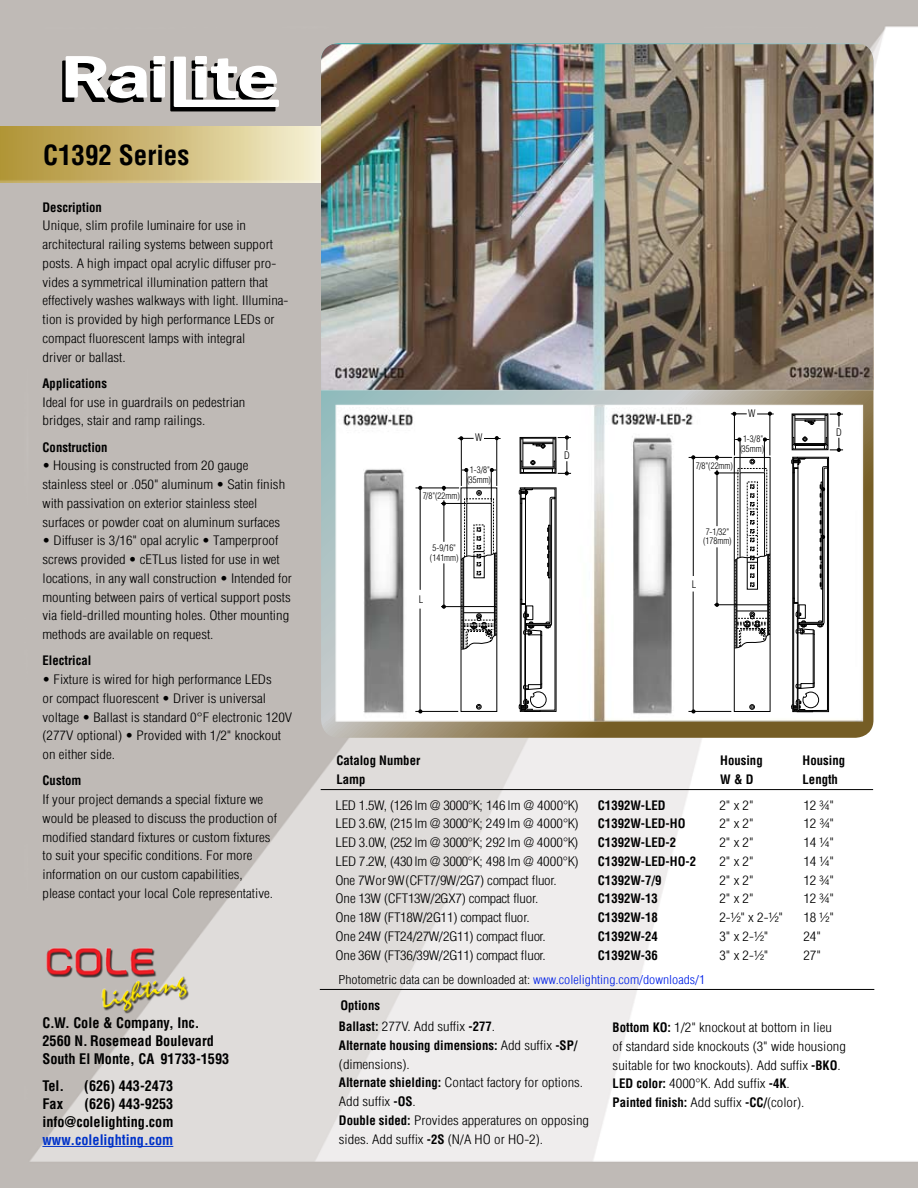
<style>
.page{position:relative;width:918px;height:1188px;background:#fff}
.page>*{position:absolute;margin:0;border:0;box-sizing:border-box;transform-origin:0 0}
.t1{font:700 condensed 27px "Helvetica";color:#000}
.t2{font:700 condensed 14.25px/18px "Helvetica";color:#000}
.t3{font:700 condensed 14.25px "Helvetica";color:#0032c8}
.t4{font:300 condensed 12.75px/18.8px "Helvetica";color:#000;scale:1.15 1}
.t5{font:300 condensed 12.75px/18.8px "Helvetica";color:#000}
.t6{font:300 condensed 12.75px "Helvetica";letter-spacing:-.02em;color:#000;scale:1.15 1}
.t7{font:700 condensed 12.75px/18.8px "Helvetica";color:#000}
.t8{font:300 condensed 12px "Helvetica";color:#000;scale:1.15 1}
.t9{font:300 condensed 10.2px "Helvetica";color:#000}
.t10{font:300 condensed 8.85px/9.6px "Helvetica";color:#000;text-align:center}
.s1{color:#0020e7}
.s2{font-weight:300}
.s3{font-weight:700}
</style>
<div class="page">
<img style="left:0;top:0;width:918px;height:1188px">
<img style="left:0;top:127px;width:321px;height:55px">
<hr style="left:321px;top:789px;width:552px;height:1px;background:#000">
<hr style="left:320px;top:989px;width:554px;height:1px;background:#000">
<hr style="left:42px;top:1146px;width:131px;height:1px;background:#0032c8">
<img style="left:46px;top:945px;width:145px;height:70px">
<img style="left:321px;top:44px;width:552px;height:693px">
<svg style="left:61px;top:55px;width:219px;height:57px"></svg>
<svg style="left:476px;top:704px;width:5px;height:5px"></svg>
<hr style="left:461px;top:438px;width:1px;height:48px;background:#000">
<hr style="left:497px;top:438px;width:1px;height:48px;background:#000">
<svg style="left:458px;top:437px;width:16px;height:3px"></svg>
<svg style="left:484px;top:436px;width:17px;height:4px"></svg>
<hr style="left:416px;top:488px;width:43px;height:1px;background:#000">
<hr style="left:415px;top:711px;width:43px;height:1px;background:#000">
<hr style="left:420px;top:609px;width:1px;height:103px;background:#000">
<hr style="left:420px;top:488px;width:1px;height:102px;background:#000">
<svg style="left:520px;top:436px;width:51px;height:39px"></svg>
<svg style="left:519px;top:488px;width:36px;height:224px"></svg>
<hr style="left:467px;top:470px;width:1px;height:33px;background:#000">
<hr style="left:491px;top:470px;width:1px;height:32px;background:#000">
<svg style="left:462px;top:468px;width:6px;height:4px"></svg>
<svg style="left:490px;top:468px;width:6px;height:4px"></svg>
<svg style="left:441px;top:486px;width:56px;height:164px"></svg>
<div style="left:734px;top:457px;width:36px;height:255px;border:1px solid #000"></div>
<svg style="left:750px;top:704px;width:5px;height:6px"></svg>
<svg style="left:791px;top:412px;width:52px;height:300px"></svg>
<hr style="left:734px;top:414px;width:1px;height:41px;background:#000">
<hr style="left:770px;top:414px;width:1px;height:41px;background:#000">
<svg style="left:731px;top:412px;width:16px;height:4px"></svg>
<svg style="left:757px;top:412px;width:17px;height:3px"></svg>
<hr style="left:689px;top:457px;width:43px;height:1px;background:#000">
<hr style="left:688px;top:711px;width:43px;height:1px;background:#000">
<hr style="left:693px;top:592px;width:1px;height:120px;background:#000">
<hr style="left:693px;top:457px;width:1px;height:119px;background:#000">
<hr style="left:740px;top:440px;width:1px;height:32px;background:#000">
<hr style="left:764px;top:439px;width:1px;height:33px;background:#000">
<svg style="left:735px;top:438px;width:6px;height:3px"></svg>
<svg style="left:763px;top:438px;width:6px;height:3px"></svg>
<svg style="left:714px;top:456px;width:57px;height:192px"></svg>
<h1 class="t1" style="left:43px;top:138px;width:148px">C1392 Series</h1>
<p class="t7" style="left:43px;top:197px;width:61px">Description</p>
<p class="t4" style="left:43px;top:216px;width:215px">Unique, slim profile luminaire for use in architectural railing systems between support posts. A high impact opal acrylic diffuser pro&shy;vides a symmetrical illumination pattern that effectively washes walkways with light. Illumina&shy;tion is provided by high performance LEDs or compact fluorescent lamps with integral<br>driver or ballast.</p>
<p class="t7" style="left:43px;top:374px;width:66px">Applications</p>
<p class="t4" style="left:43px;top:393px;width:178px">Ideal for use in guardrails on pedestrian bridges, stair and ramp railings.</p>
<p class="t7" style="left:43px;top:437px;width:67px">Construction</p>
<p class="t5" style="left:43px;top:456px;width:244px">• Housing is constructed from 20 gauge stainless steel or .050" aluminum • Satin finish with passivation on exterior stainless steel surfaces or powder coat on aluminum surfaces</p>
<p class="t5" style="left:43px;top:531px;width:251px">• Diffuser is 3/16" opal acrylic • Tamperproof screws provided • cETLus listed for use in wet locations, in any wall construction • Intended for mounting between pairs of vertical support posts via field-drilled mounting holes. Other mounting methods are available on request.</p>
<p class="t7" style="left:43px;top:651px;width:50px">Electrical</p>
<p class="t5" style="left:43px;top:670px;width:251px">• Fixture is wired for high performance LEDs<br>or compact fluorescent • Driver is universal voltage • Ballast is standard 0°F electronic 120V (277V optional) • Provided with 1/2" knockout on either side.</p>
<p class="t7" style="left:43px;top:771px;width:40px">Custom</p>
<p class="t4" style="left:43px;top:790px;width:205px">If your project demands a special fixture we would be pleased to discuss the production of modified standard fixtures or custom fixtures to suit your specific conditions. For more information on our custom capabilities, please contact your local Cole representative.</p>
<p class="t2" style="left:42px;top:1014px;width:188px">C.W. Cole &amp; Company, Inc.<br>2560 N. Rosemead Boulevard<br>South El Monte, CA 91733-1593</p>
<p class="t2" style="left:42px;top:1077px;width:23px">Tel.</p>
<p class="t2" style="left:84px;top:1077px;width:91px">(626) 443-2473</p>
<p class="t2" style="left:42px;top:1095px;width:22px">Fax</p>
<p class="t2" style="left:42px;top:1095px;width:133px;text-align:right">(626) 443-9253 info@colelighting.com</p>
<p class="t3" style="left:42px;top:1131px;width:132px">www.colelighting.com</p>
<p class="t9" style="left:475px;top:431px;width:9px">W</p>
<p class="t10" style="left:423px;top:491px;width:39px">7/8"(22mm)</p>
<p class="t10" style="left:467px;top:465px;width:26px">1-3/8" (35mm)</p>
<p class="t10" style="left:430px;top:543px;width:30px;text-align:left">5-9/16" (141mm)</p>
<p class="t9" style="left:419px;top:593px;width:6px">L</p>
<p class="t9" style="left:564px;top:449px;width:7px">D</p>
<p class="t10" style="left:696px;top:460px;width:39px">7/8"(22mm)</p>
<p class="t9" style="left:748px;top:407px;width:9px">W</p>
<p class="t10" style="left:740px;top:434px;width:26px">1-3/8" (35mm)</p>
<p class="t10" style="left:703px;top:527px;width:30px;text-align:left">7-1/32" (178mm)</p>
<p class="t9" style="left:692px;top:578px;width:6px">L</p>
<p class="t9" style="left:836px;top:426px;width:7px">D</p>
<p class="t7" style="left:336px;top:751px;width:85px">Catalog Number<br>Lamp</p>
<p class="t6" style="left:335px;top:797px;width:213px">LED 1.5W, (126 lm @ 3000°K; 146 lm @ 4000°K)</p>
<p class="t7" style="left:598px;top:796px;width:69px">C1392W-LED</p>
<p class="t4" style="left:719px;top:796px;width:31px">2" x 2"</p>
<p class="t4" style="left:803px;top:796px;width:28px">12 ¾"</p>
<p class="t6" style="left:335px;top:816px;width:213px">LED 3.6W, (215 lm @ 3000°K; 249 lm @ 4000°K)</p>
<p class="t7" style="left:598px;top:814px;width:89px">C1392W-LED-HO</p>
<p class="t4" style="left:719px;top:814px;width:31px">2" x 2"</p>
<p class="t4" style="left:803px;top:814px;width:28px">12 ¾"</p>
<p class="t6" style="left:335px;top:835px;width:213px">LED 3.0W, (252 lm @ 3000°K; 292 lm @ 4000°K)</p>
<p class="t7" style="left:598px;top:833px;width:80px">C1392W-LED-2</p>
<p class="t4" style="left:719px;top:833px;width:31px">2" x 2"</p>
<p class="t4" style="left:803px;top:833px;width:28px">14 ¼"</p>
<p class="t4" style="left:335px;top:852px;width:213px">LED 7.2W, (430 lm @ 3000°K; 498 lm @ 4000°K)</p>
<p class="t7" style="left:598px;top:852px;width:100px">C1392W-LED-HO-2</p>
<p class="t4" style="left:719px;top:852px;width:31px">2" x 2"</p>
<p class="t4" style="left:803px;top:852px;width:28px">14 ¼"</p>
<p class="t6" style="left:335px;top:872px;width:194px">One 7W or 9W (CFT7/9W/2G7) compact fluor.</p>
<p class="t7" style="left:598px;top:871px;width:65px">C1392W-7/9</p>
<p class="t4" style="left:719px;top:871px;width:31px">2" x 2"</p>
<p class="t4" style="left:803px;top:871px;width:28px">12 ¾"</p>
<p class="t6" style="left:335px;top:891px;width:178px">One 13W (CFT13W/2GX7) compact fluor.</p>
<p class="t7" style="left:598px;top:889px;width:61px">C1392W-13</p>
<p class="t4" style="left:719px;top:889px;width:31px">2" x 2"</p>
<p class="t4" style="left:803px;top:889px;width:28px">12 ¾"</p>
<p class="t6" style="left:335px;top:910px;width:170px">One 18W (FT18W/2G11) compact fluor.</p>
<p class="t7" style="left:598px;top:908px;width:61px">C1392W-18</p>
<p class="t4" style="left:719px;top:908px;width:57px">2-½" x 2-½"</p>
<p class="t4" style="left:803px;top:908px;width:28px">18 ½"</p>
<p class="t6" style="left:335px;top:928px;width:185px">One 24W (FT24/27W/2G11) compact fluor.</p>
<p class="t7" style="left:598px;top:927px;width:61px">C1392W-24</p>
<p class="t4" style="left:719px;top:927px;width:44px">3" x 2-½"</p>
<p class="t4" style="left:803px;top:927px;width:17px">24"</p>
<p class="t6" style="left:335px;top:947px;width:185px">One 36W (FT36/39W/2G11) compact fluor.</p>
<p class="t7" style="left:598px;top:946px;width:61px">C1392W-36</p>
<p class="t4" style="left:719px;top:946px;width:44px">3" x 2-½"</p>
<p class="t4" style="left:803px;top:946px;width:17px">27"</p>
<p class="t7" style="left:720px;top:751px;width:44px">Housing<br>W &amp; D</p>
<p class="t7" style="left:803px;top:751px;width:44px">Housing<br>Length</p>
<p class="t8" style="left:339px;top:973px;width:320px">Photometric data can be downloaded at: <span class="s1">www.colelighting.com/downloads/1</span></p>
<p class="t7" style="left:339px;top:995px;width:158px;line-height:20.7px">Options<br>Ballast: <span class="s2">277V. Add suffix</span> -277<span class="s2">.</span></p>
<p class="t4" style="left:339px;top:1036px;width:219px"><span class="s3">Alternate housing dimensions:</span> Add suffix <span class="s3">-SP/ </span>(dimensions).<br><span class="s3">Alternate shielding:</span> Contact factory for options.<br>Add suffix <span class="s3">-OS</span>.<br><span class="s3">Double sided:</span> Provides apperatures on opposing sides. Add suffix <span class="s3">-2S</span> (N/A HO or HO-2).</p>
<p class="t4" style="left:613px;top:1018px;width:204px"><span class="s3">Bottom KO:</span> 1/2" knockout at bottom in lieu<br>of standard side knockouts (3" wide housiong suitable for two knockouts). Add suffix <span class="s3">-BKO</span>.<br><span class="s3">LED color:</span> 4000°K. Add suffix <span class="s3">-4K</span>.<br><span class="s3">Painted finish:</span> Add suffix <span class="s3">-CC/</span>(color).</p>
</div>
